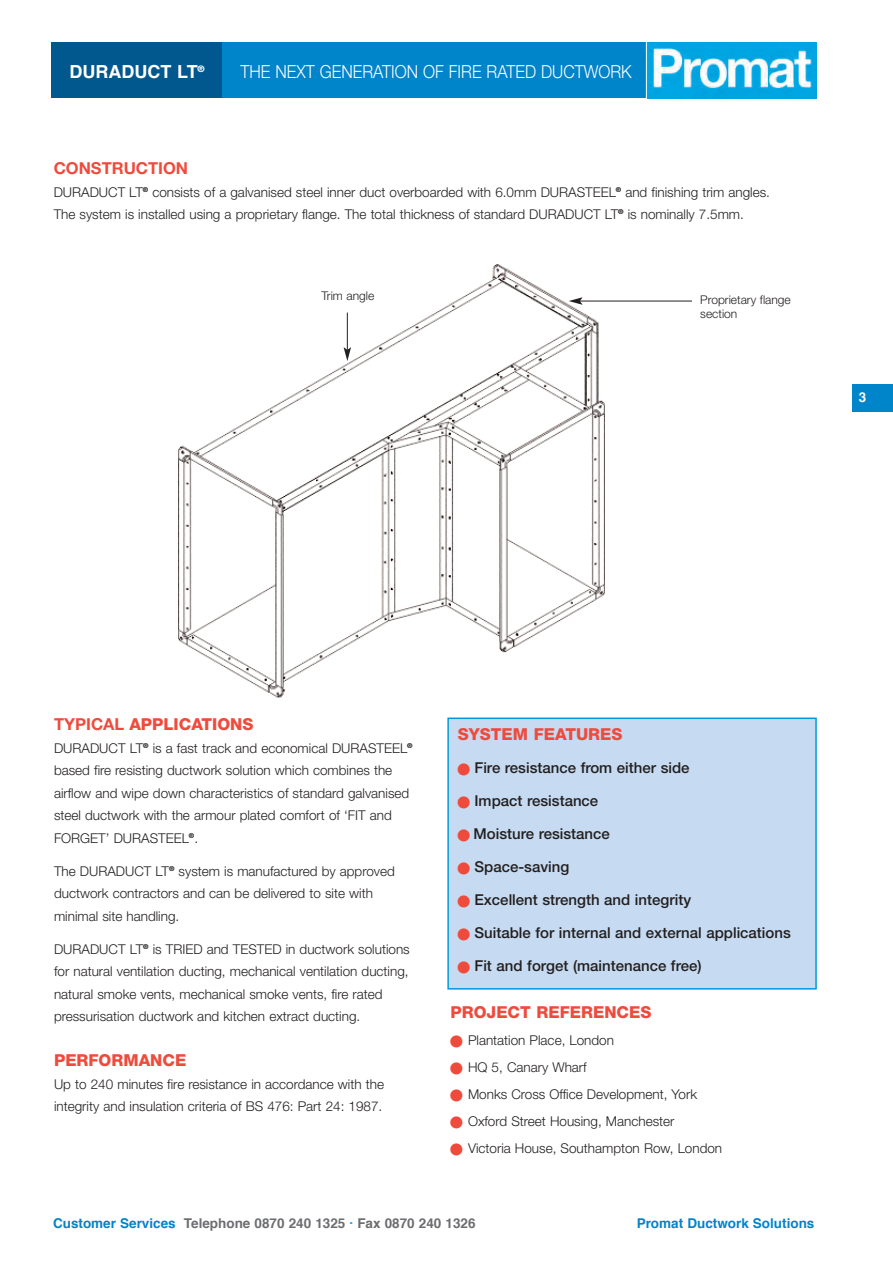
<style>
.page{position:relative;width:893px;height:1263px;background:#fff}
.page>*{position:absolute;margin:0;border:0;box-sizing:border-box;transform-origin:0 0}
.t1{font:300 18px "Helvetica Neue";color:#fff;scale:.9 1}
.t2{font:700 18px "Helvetica";color:#fff}
.t3{font:800 16.5px "Helvetica Neue";color:#ef4b3d}
.t4{font:700 16.5px "Helvetica Neue";color:#ef4b3d}
.t5{font:500 15px "Helvetica Neue";color:#231f20}
.t6{font:300 13.5px/22.5px "Helvetica Neue";color:#231f20}
.t7{font:700 13.5px "Helvetica";color:#6c6d70}
.t8{font:700 13.5px "Helvetica";color:#0084ca}
.t9{font:700 13.5px "Helvetica";color:#fff}
.t10{font:300 12px/14.4px "Helvetica Neue";color:#231f20}
.s1{font-weight:700}
.s2{color:#ef4b3d}
.s3{color:#0084ca}
</style>
<div class="page">
<div style="left:449px;top:719px;width:366px;height:269px;background:#c6dbf1"></div>
<div style="left:447px;top:717px;width:370px;height:272px;border:2px solid #0099d8"></div>
<img style="left:178px;top:264px;width:426px;height:434px">
<hr style="left:347px;top:313px;width:1px;height:37px;background:#231f20">
<svg style="left:344px;top:347px;width:7px;height:14px"></svg>
<hr style="left:580px;top:301px;width:112px;height:1px;background:#231f20">
<svg style="left:569px;top:297px;width:14px;height:8px"></svg>
<div style="left:286px;top:290px;width:124px;height:17px;background:#fff"></div>
<div style="left:51px;top:43px;width:610px;height:55px;background:#0084ca"></div>
<div style="left:646px;top:40px;width:170px;height:58px;background:linear-gradient(to right,#00a5e1,#00a6e2)"></div>
<img style="left:647px;top:43px;width:169px;height:55px">
<hr style="left:646px;top:38px;width:1px;height:64px;background:#fff">
<div style="left:852px;top:385px;width:41px;height:27px;background:#0084ca"></div>
<div style="left:51px;top:43px;width:171px;height:55px;background:#00588e"></div>
<h1 class="t2" style="left:70px;top:64px;width:137px">DURADUCT LT<sup>®</sup></h1>
<h1 class="t1" style="left:240px;top:65px;width:436px">THE NEXT GENERATION OF FIRE RATED DUCTWORK</h1>
<p class="t4" style="left:54px;top:162px;width:136px">CONSTRUCTION</p>
<p class="t6" style="left:54px;top:182px;width:718px">DURADUCT LT<sup>®</sup> consists of a galvanised steel inner duct overboarded with 6.0mm DURASTEEL<sup>®</sup> and finishing trim angles.<br>The system is installed using a proprietary flange. The total thickness of standard DURADUCT LT<sup>®</sup> is nominally 7.5mm.</p>
<p class="t10" style="left:321px;top:290px;width:55px">Trim angle</p>
<p class="t10" style="left:700px;top:294px;width:92px">Proprietary flange section</p>
<p class="t9" style="left:859px;top:392px;width:9px">3</p>
<p class="t3" style="left:54px;top:718px;width:201px"><span class="s1">TYPICAL</span> APPLICATIONS</p>
<p class="t6" style="left:54px;top:738px;width:360px">DURADUCT LT<sup>®</sup> is a fast track and economical DURASTEEL<sup>® </sup>based fire resisting ductwork solution which combines the airflow and wipe down characteristics of standard galvanised steel ductwork with the armour plated comfort of ‘FIT and FORGET’ DURASTEEL<sup>®</sup>.</p>
<p class="t6" style="left:54px;top:861px;width:342px">The DURADUCT LT<sup>®</sup> system is manufactured by approved ductwork contractors and can be delivered to site with minimal site handling.</p>
<p class="t6" style="left:54px;top:939px;width:357px">DURADUCT LT<sup>®</sup> is TRIED and TESTED in ductwork solutions for natural ventilation ducting, mechanical ventilation ducting, natural smoke vents, mechanical smoke vents, fire rated pressurisation ductwork and kitchen extract ducting.</p>
<p class="t3" style="left:54px;top:1054px;width:134px">PERFORMANCE</p>
<p class="t6" style="left:54px;top:1074px;width:332px">Up to 240 minutes fire resistance in accordance with the integrity and insulation criteria of BS 476: Part 24: 1987.</p>
<p class="t3" style="left:458px;top:728px;width:166px">SYSTEM FEATURES</p>
<p class="t5" style="left:458px;top:762px;width:233px"><span class="s2">■</span> Fire resistance from either side</p>
<p class="t5" style="left:458px;top:795px;width:142px"><span class="s2">■</span> Impact resistance</p>
<p class="t5" style="left:458px;top:828px;width:154px"><span class="s2">■</span> Moisture resistance</p>
<p class="t5" style="left:458px;top:861px;width:113px"><span class="s2">■</span> Space-saving</p>
<p class="t5" style="left:458px;top:894px;width:235px"><span class="s2">■</span> Excellent strength and integrity</p>
<p class="t5" style="left:458px;top:927px;width:334px"><span class="s2">■</span> Suitable for internal and external applications</p>
<p class="t5" style="left:458px;top:960px;width:245px"><span class="s2">■</span> Fit and forget (maintenance free)</p>
<p class="t3" style="left:450px;top:1006px;width:202px">PROJECT REFERENCES</p>
<p class="t6" style="left:450px;top:1030px;width:165px"><span class="s2">■</span> Plantation Place, London</p>
<p class="t6" style="left:450px;top:1057px;width:138px"><span class="s2">■</span> HQ 5, Canary Wharf</p>
<p class="t6" style="left:450px;top:1084px;width:248px"><span class="s2">■</span> Monks Cross Office Development, York</p>
<p class="t6" style="left:450px;top:1111px;width:225px"><span class="s2">■</span> Oxford Street Housing, Manchester</p>
<p class="t6" style="left:450px;top:1138px;width:273px"><span class="s2">■</span> Victoria House, Southampton Row, London</p>
<p class="t7" style="left:53px;top:1218px;width:424px"><span class="s3">Customer Services</span> Telephone 0870 240 1325 <sup>.</sup> Fax 0870 240 1326</p>
<p class="t8" style="left:637px;top:1218px;width:179px">Promat Ductwork Solutions</p>
</div>
